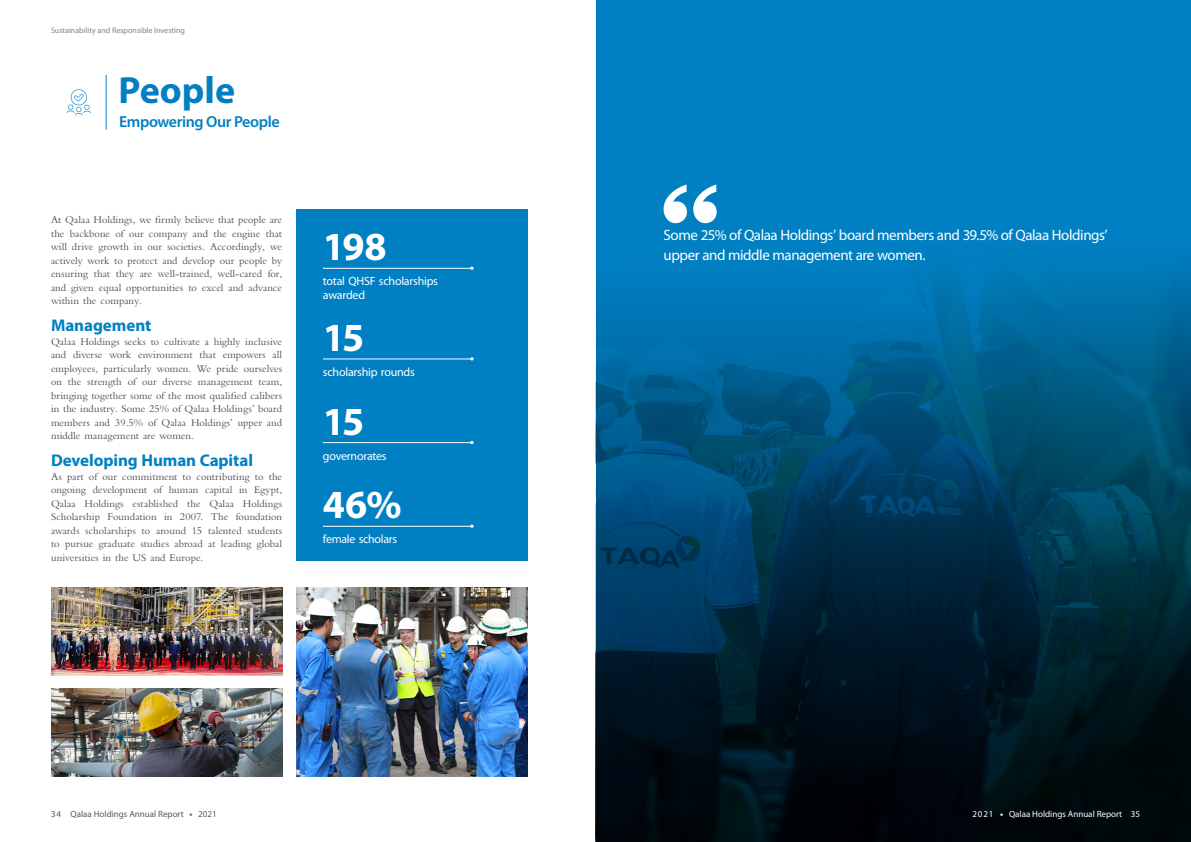
<style>
.page{position:relative;width:1191px;height:842px;background:#fff}
.page>*{position:absolute;margin:0;border:0;box-sizing:border-box;transform-origin:0 0}
.t1{font:700 40px "Myriad Pro";letter-spacing:-.065em;color:#fff}
.t2{font:700 38px "Myriad Pro";color:#0080c3}
.t3{font:700 17px "Myriad Pro";letter-spacing:-.005em;color:#0080c3}
.t4{font:600 16px "Myriad Pro";letter-spacing:-.025em;color:#0080c3}
.t5{font:15px/20px "Myriad Pro";letter-spacing:-.03em;color:#fff}
.t6{font:12px/14px "Myriad Pro";letter-spacing:-.02em;color:#fff}
.t7{font:10px/13.5px "Bergamo Std";letter-spacing:.01em;color:#4d4d4f;text-align:justify}
.t8{font:9px "Myriad Pro";color:#58595b}
.t9{font:9px "Myriad Pro";color:#fff}
.t10{font:8px "Myriad Pro";color:#808285}
.s1{font-weight:700}
</style>
<div class="page">
<div style="left:596px;top:0;width:595px;height:842px;background:#0080c3"></div>
<svg style="left:596px;top:208px;width:595px;height:634px"></svg>
<div style="left:296px;top:209px;width:231px;height:352px;background:#0080c3"></div>
<hr style="left:323px;top:358px;width:148px;height:1px;background:#fff">
<hr style="left:323px;top:442px;width:148px;height:1px;background:#fff">
<hr style="left:323px;top:526px;width:148px;height:1px;background:#fff">
<hr style="left:323px;top:268px;width:148px;height:1px;background:#fff">
<hr style="left:106px;top:75px;width:1px;height:55px;background:#0080c3">
<svg style="left:67px;top:89px;width:24px;height:26px"></svg>
<img style="left:51px;top:587px;width:231px;height:89px">
<img style="left:296px;top:587px;width:231px;height:190px">
<img style="left:51px;top:688px;width:231px;height:89px">
<svg style="left:663px;top:185px;width:24px;height:38px"></svg>
<svg style="left:693px;top:185px;width:23px;height:38px"></svg>
<p class="t10" style="left:51px;top:26px;width:135px">Sustainability and Responsible Investing</p>
<h2 class="t2" style="left:119px;top:65px;width:118px">People</h2>
<h3 class="t4" style="left:119px;top:111px;width:162px">Empowering Our People</h3>
<p class="t7" style="left:51px;top:213px;width:233px">At Qalaa Holdings, we firmly believe that people are the backbone of our company and the engine that will drive growth in our societies. Accordingly, we actively work to protect and develop our people by ensuring that they are well-trained, well-cared for, and given equal opportunities to excel and advance within the company.</p>
<h3 class="t3" style="left:51px;top:314px;width:102px">Management</h3>
<p class="t7" style="left:51px;top:334px;width:233px">Qalaa Holdings seeks to cultivate a highly inclusive and diverse work environment that empowers all employees, particularly women. We pride ourselves on the strength of our diverse management team, bringing together some of the most qualified calibers in the industry. Some 25% of Qalaa Holdings’ board members and 39.5% of Qalaa Holdings’ upper and middle management are women.</p>
<h3 class="t3" style="left:51px;top:449px;width:203px">Developing Human Capital</h3>
<p class="t7" style="left:51px;top:469px;width:233px">As part of our commitment to contributing to the ongoing development of human capital in Egypt, Qalaa Holdings established the Qalaa Holdings Scholarship Foundation in 2007. The foundation awards scholarships to around 15 talented students to pursue graduate studies abroad at leading global universities in the US and Europe.</p>
<h1 class="t1" style="left:323px;top:221px;width:65px">198</h1>
<p class="t6" style="left:323px;top:274px;width:116px">total QHSF scholarships awarded</p>
<h1 class="t1" style="left:323px;top:311px;width:43px">15</h1>
<p class="t6" style="left:323px;top:365px;width:93px">scholarship rounds</p>
<h1 class="t1" style="left:323px;top:395px;width:43px">15</h1>
<p class="t6" style="left:323px;top:448px;width:65px">governorates</p>
<h1 class="t1" style="left:323px;top:479px;width:80px">46%</h1>
<p class="t6" style="left:323px;top:532px;width:76px">female scholars</p>
<h3 class="t5" style="left:663px;top:225px;width:445px">Some 25% of Qalaa Holdings’ board members and 39.5% of Qalaa Holdings’ upper and middle management are women.</h3>
<p class="t8" style="left:51px;top:808px;width:167px">34 Qalaa Holdings Annual Report <span class="s1">•</span> 2021</p>
<p class="t9" style="left:972px;top:808px;width:169px">2021 <span class="s1">•</span> Qalaa Holdings Annual Report 35</p>
</div>
